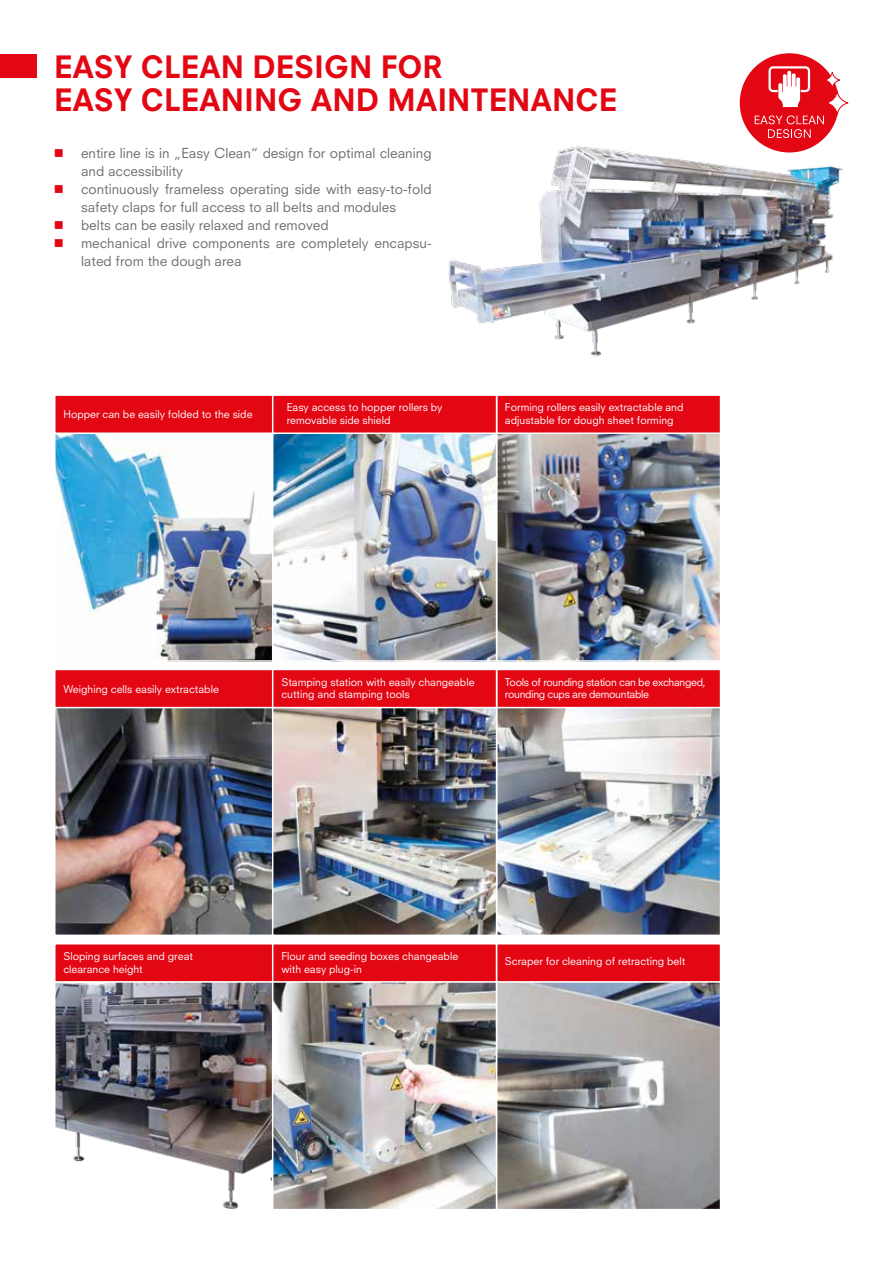
<style>
.page{position:relative;width:893px;height:1263px;background:#fff}
.page>*{position:absolute;margin:0;border:0;box-sizing:border-box;transform-origin:0 0}
.t1{font:800 30px/32.5px "Neuzeit S";color:#e30613}
.t2{font:13.5px/18px "Neuzeit S";color:#706f6f}
.t3{font:10.5px/12.6px "Neuzeit S";color:#fff}
.t4{font:10.5px/12.6px "Neuzeit S";letter-spacing:-.03em;color:#fff}
</style>
<div class="page">
<div style="left:0;top:54px;width:36px;height:24px;background:#e30613"></div>
<img style="left:279px;top:709px;width:439px;height:224px">
<div style="left:496px;top:706px;width:225px;height:230px;border:2px solid #fff"></div>
<img style="left:279px;top:435px;width:439px;height:224px">
<div style="left:496px;top:432px;width:225px;height:230px;border:2px solid #fff"></div>
<img style="left:57px;top:435px;width:219px;height:224px">
<div style="left:54px;top:432px;width:225px;height:230px;border:2px solid #fff"></div>
<div style="left:496px;top:669px;width:225px;height:39px;background:#e30613;border:2px solid #fff"></div>
<div style="left:496px;top:394px;width:225px;height:40px;background:#e30613;border:2px solid #fff"></div>
<div style="left:54px;top:394px;width:225px;height:40px;background:#e30613;border:2px solid #fff"></div>
<img style="left:57px;top:709px;width:219px;height:224px">
<div style="left:54px;top:706px;width:225px;height:230px;border:2px solid #fff"></div>
<img style="left:57px;top:984px;width:215px;height:223px">
<div style="left:54px;top:981px;width:225px;height:229px;border:2px solid #fff"></div>
<div style="left:272px;top:432px;width:225px;height:230px;border:2px solid #fff"></div>
<div style="left:54px;top:669px;width:225px;height:39px;background:#e30613;border:2px solid #fff"></div>
<div style="left:54px;top:943px;width:225px;height:40px;background:#e30613;border:2px solid #fff"></div>
<div style="left:272px;top:394px;width:225px;height:40px;background:#e30613;border:2px solid #fff"></div>
<div style="left:272px;top:706px;width:225px;height:230px;border:2px solid #fff"></div>
<img style="left:275px;top:984px;width:443px;height:223px">
<div style="left:272px;top:981px;width:225px;height:229px;border:2px solid #fff"></div>
<div style="left:496px;top:981px;width:225px;height:229px;border:2px solid #fff"></div>
<div style="left:272px;top:669px;width:225px;height:39px;background:#e30613;border:2px solid #fff"></div>
<div style="left:272px;top:943px;width:225px;height:40px;background:#e30613;border:2px solid #fff"></div>
<div style="left:496px;top:943px;width:225px;height:40px;background:#e30613;border:2px solid #fff"></div>
<img style="left:448px;top:130px;width:396px;height:227px">
<div style="left:740px;top:53px;width:99px;height:99px;background:#e30613;border-radius:50%"></div>
<svg style="left:826px;top:91px;width:22px;height:23px"></svg>
<div style="left:826px;top:91px;width:22px;height:24px;border:1px solid #e30613;border-radius:50%"></div>
<svg style="left:825px;top:72px;width:15px;height:16px"></svg>
<div style="left:824px;top:72px;width:16px;height:16px;border:1px solid #e30613;border-radius:50%"></div>
<svg style="left:755px;top:115px;width:69px;height:23px"></svg>
<svg style="left:768px;top:66px;width:42px;height:41px"></svg>
<h1 class="t1" style="left:54px;top:51px;width:565px">EASY CLEAN DESIGN FOR<br>EASY CLEANING AND MAINTENANCE</h1>
<p class="t2" style="left:81px;top:144px;width:352px">entire line is in „Easy Clean“ design for optimal cleaning and accessibility<br>continuously frameless operating side with easy-to-fold safety claps for full access to all belts and modules<br>belts can be easily relaxed and removed<br>mechanical drive components are completely encapsu&shy;lated from the dough area</p>
<p class="t3" style="left:63px;top:407px;width:191px">Hopper can be easily folded to the side</p>
<p class="t3" style="left:287px;top:401px;width:157px">Easy access to hopper rollers by removable side shield</p>
<p class="t3" style="left:505px;top:401px;width:180px">Forming rollers easily extractable and adjustable for dough sheet forming</p>
<p class="t3" style="left:63px;top:683px;width:157px">Weighing cells easily extractable</p>
<p class="t3" style="left:281px;top:675px;width:195px">Stamping station with easily changeable cutting and stamping tools</p>
<p class="t4" style="left:505px;top:675px;width:202px">Tools of rounding station can be exchanged, rounding cups are demountable</p>
<p class="t3" style="left:63px;top:950px;width:131px">Sloping surfaces and great clearance height</p>
<p class="t3" style="left:281px;top:950px;width:178px">Flour and seeding boxes changeable with easy plug-in</p>
<p class="t3" style="left:505px;top:955px;width:182px">Scraper for cleaning of retracting belt</p>
</div>
